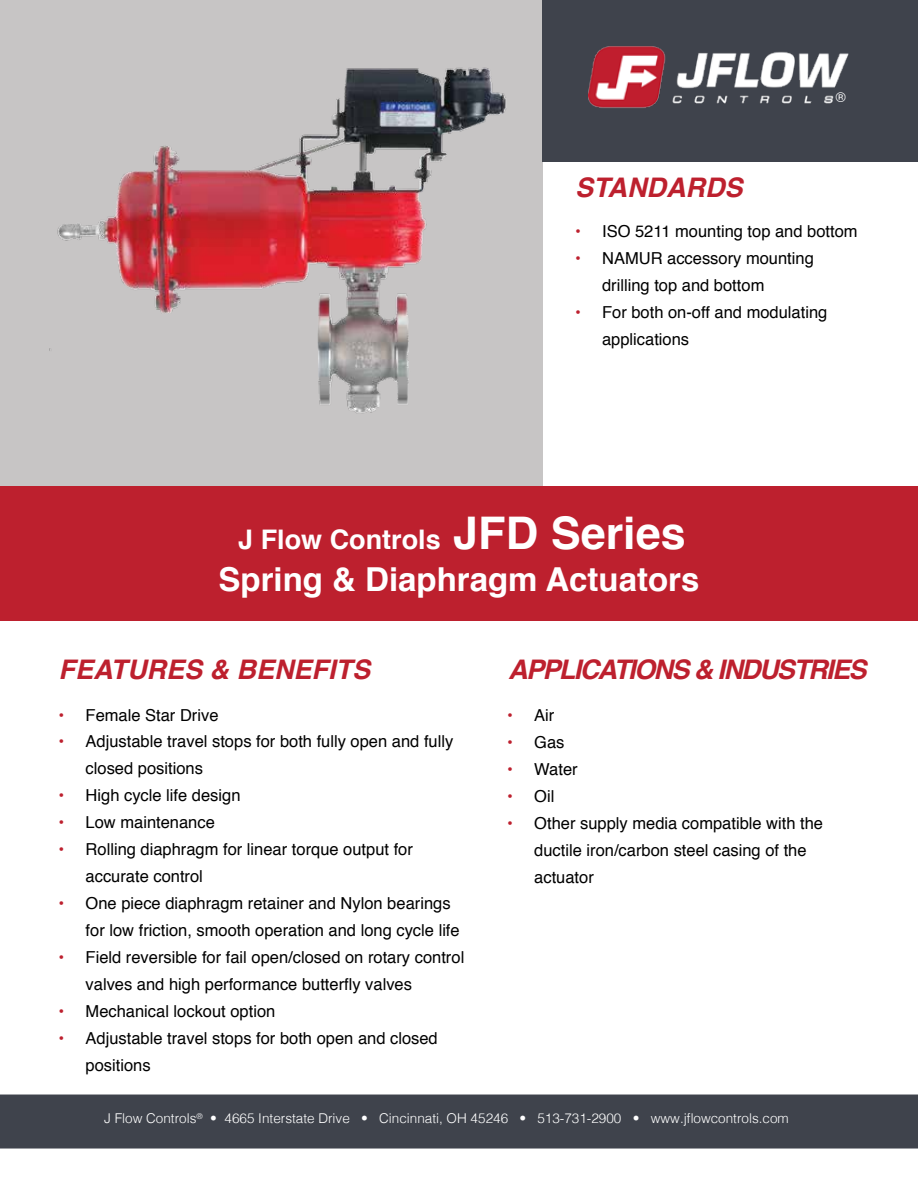
<style>
.page{position:relative;width:918px;height:1188px;background:#fff}
.page>*{position:absolute;margin:0;border:0;box-sizing:border-box;transform-origin:0 0}
.t1{font:700 33px "Helvetica";color:#fff}
.t2{font:italic 700 27px "Helvetica";color:#bd202e}
.t3{font:italic 700 27px "Helvetica";letter-spacing:-.06em;color:#bd202e}
.t4{font:700 27px "Helvetica";color:#fff}
.t5{font:16.5px/27px "Helvetica";color:#000}
.t6{font:300 13.5px "Helvetica";color:#fff}
.t7{font:13.5px "Helvetica";color:#fff}
.s1{color:#bd202e}
.s2{font-size:45px}
</style>
<div class="page">
<div style="left:0;top:0;width:542px;height:490px;background:#c7c5c5"></div>
<div style="left:0;top:486px;width:918px;height:135px;background:#bd202e"></div>
<div style="left:0;top:1095px;width:918px;height:54px;background:#3f434c"></div>
<img style="left:49px;top:67px;width:457px;height:347px">
<div style="left:542px;top:0;width:376px;height:162px;background:#3f434c"></div>
<img style="left:588px;top:47px;width:272px;height:76px">
<h2 class="t2" style="left:575px;top:165px;width:169px">STANDARDS</h2>
<p class="t7" style="left:836px;top:86px;width:11px">®</p>
<p class="t5" style="left:575px;top:218px;width:284px"><span class="s1">•</span> ISO 5211 mounting top and bottom</p>
<p class="t5" style="left:602px;top:245px;width:213px;text-indent:-27px"><span class="s1">•</span> NAMUR accessory mounting drilling top and bottom</p>
<p class="t5" style="left:602px;top:299px;width:227px;text-indent:-27px"><span class="s1">•</span> For both on-off and modulating applications</p>
<h2 class="t4" style="left:238px;top:518px;width:449px">J Flow Controls <span class="s2">JFD Series</span></h2>
<h1 class="t1" style="left:218px;top:553px;width:482px">Spring &amp; Diaphragm Actuators</h1>
<h2 class="t2" style="left:59px;top:647px;width:313px">FEATURES &amp; BENEFITS</h2>
<h2 class="t3" style="left:508px;top:647px;width:360px">APPLICATIONS &amp; INDUSTRIES</h2>
<p class="t5" style="left:59px;top:702px;width:161px"><span class="s1">•</span> Female Star Drive</p>
<p class="t5" style="left:86px;top:729px;width:369px;text-indent:-27px"><span class="s1">•</span> Adjustable travel stops for both fully open and fully closed positions</p>
<p class="t5" style="left:59px;top:783px;width:183px"><span class="s1">•</span> High cycle life design</p>
<p class="t5" style="left:59px;top:810px;width:158px"><span class="s1">•</span> Low maintenance</p>
<p class="t5" style="left:86px;top:837px;width:329px;text-indent:-27px"><span class="s1">•</span> Rolling diaphragm for linear torque output for accurate control</p>
<p class="t5" style="left:86px;top:891px;width:376px;text-indent:-27px"><span class="s1">•</span> One piece diaphragm retainer and Nylon bearings for low friction, smooth operation and long cycle life</p>
<p class="t5" style="left:86px;top:945px;width:380px;text-indent:-27px"><span class="s1">•</span> Field reversible for fail open/closed on rotary control valves and high performance butterfly valves</p>
<p class="t5" style="left:59px;top:999px;width:218px"><span class="s1">•</span> Mechanical lockout option</p>
<p class="t5" style="left:86px;top:1026px;width:354px;text-indent:-27px"><span class="s1">•</span> Adjustable travel stops for both open and closed positions</p>
<p class="t5" style="left:507px;top:703px;width:49px"><span class="s1">•</span> Air</p>
<p class="t5" style="left:507px;top:730px;width:59px"><span class="s1">•</span> Gas</p>
<p class="t5" style="left:507px;top:757px;width:72px"><span class="s1">•</span> Water</p>
<p class="t5" style="left:507px;top:784px;width:49px"><span class="s1">•</span> Oil</p>
<p class="t5" style="left:534px;top:811px;width:290px;text-indent:-27px"><span class="s1">•</span> Other supply media compatible with the ductile iron/carbon steel casing of the actuator</p>
<p class="t6" style="left:104px;top:1107px;width:686px">J Flow Controls<sup>®</sup> • 4665 Interstate Drive • Cincinnati, OH 45246 • 513-731-2900 • www.jflowcontrols.com</p>
</div>
